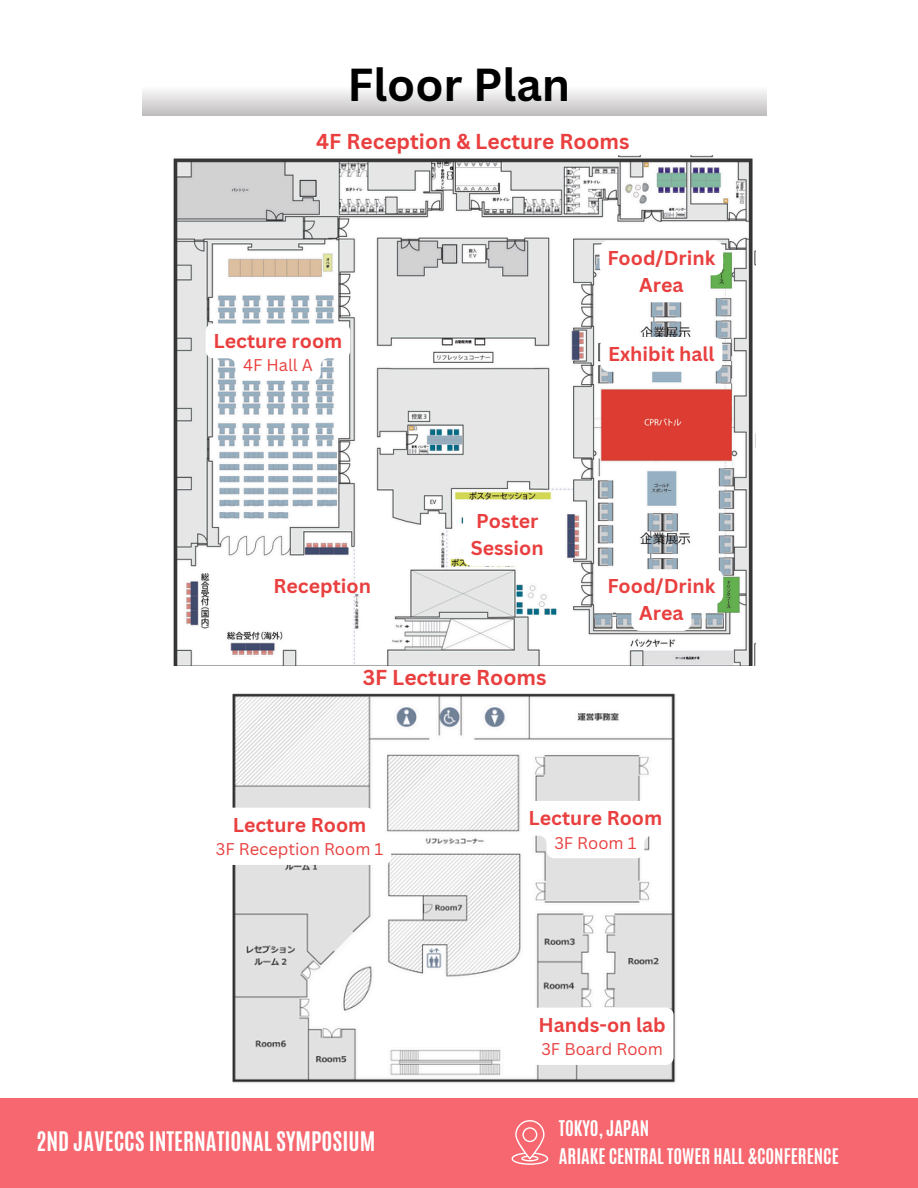
<style>
.page{position:relative;width:918px;height:1188px;background:#fff}
.page>*{position:absolute;margin:0;border:0;box-sizing:border-box;transform-origin:0 0}
.t1{font:700 45px "Canva Sans";color:#000}
.t2{font:700 22.5px "Antonio";color:#fff}
.t3{font:700 21px "Canva Sans";color:#e93f3f}
.t4{font:700 19.5px/27px "Canva Sans";color:#e93f3f;text-align:center}
.t5{font:700 18px "Antonio";color:#fff}
.t6{font:16.5px "Canva Sans";color:#e93f3f}
</style>
<div class="page">
<div style="left:143px;top:86px;width:623px;height:30px;background:linear-gradient(to bottom,#fefdfd,#c1bebe)"></div>
<img style="left:233px;top:693px;width:443px;height:390px">
<img style="left:173px;top:155px;width:582px;height:511px">
<svg style="left:600px;top:337px;width:122px;height:35px"></svg>
<svg style="left:600px;top:241px;width:123px;height:61px"></svg>
<svg style="left:206px;top:323px;width:144px;height:58px"></svg>
<svg style="left:600px;top:569px;width:123px;height:62px"></svg>
<div style="left:463px;top:504px;width:89px;height:62px;background:#fff;border-radius:9px"></div>
<svg style="left:521px;top:801px;width:149px;height:57px"></svg>
<svg style="left:233px;top:808px;width:158px;height:57px"></svg>
<div style="left:531px;top:1008px;width:143px;height:57px;background:#fff;border-radius:8px"></div>
<div style="left:0;top:1099px;width:918px;height:89px;background:#f6676f"></div>
<svg style="left:512px;top:1120px;width:36px;height:45px"></svg>
<h3 class="t1" style="left:347px;top:53px;width:224px">Floor Plan</h3>
<h5 class="t3" style="left:316px;top:127px;width:315px">4F Reception &amp; Lecture Rooms</h5>
<h5 class="t4" style="left:214px;top:327px;width:130px">Lecture room</h5>
<h5 class="t6" style="left:243px;top:354px;width:71px">4F Hall A</h5>
<p class="t4" style="left:274px;top:572px;width:99px">Reception</p>
<h5 class="t4" style="left:471px;top:507px;width:74px;text-align:left">Poster<br>Session</h5>
<p class="t3" style="left:363px;top:662px;width:185px">3F Lecture Rooms</p>
<h5 class="t4" style="left:607px;top:244px;width:110px">Food/Drink<br>Area</h5>
<h6 class="t4" style="left:608px;top:340px;width:108px">Exhibit hall</h6>
<h5 class="t4" style="left:607px;top:572px;width:110px">Food/Drink<br>Area</h5>
<h6 class="t4" style="left:233px;top:811px;width:135px">Lecture Room</h6>
<p class="t6" style="left:216px;top:838px;width:169px">3F Reception Room 1</p>
<h2 class="t2" style="left:36px;top:1126px;width:341px">2ND JAVECCS INTERNATIONAL SYMPOSIUM</h2>
<h6 class="t4" style="left:529px;top:804px;width:135px">Lecture Room</h6>
<h6 class="t6" style="left:554px;top:831px;width:84px">3F Room 1</h6>
<p class="t4" style="left:539px;top:1011px;width:129px">Hands-on lab</p>
<p class="t6" style="left:541px;top:1038px;width:123px">3F Board Room</p>
<p class="t5" style="left:559px;top:1115px;width:92px">TOKYO, JAPAN</p>
<h4 class="t5" style="left:559px;top:1143px;width:281px">ARIAKE CENTRAL TOWER HALL &amp;CONFERENCE</h4>
</div>
